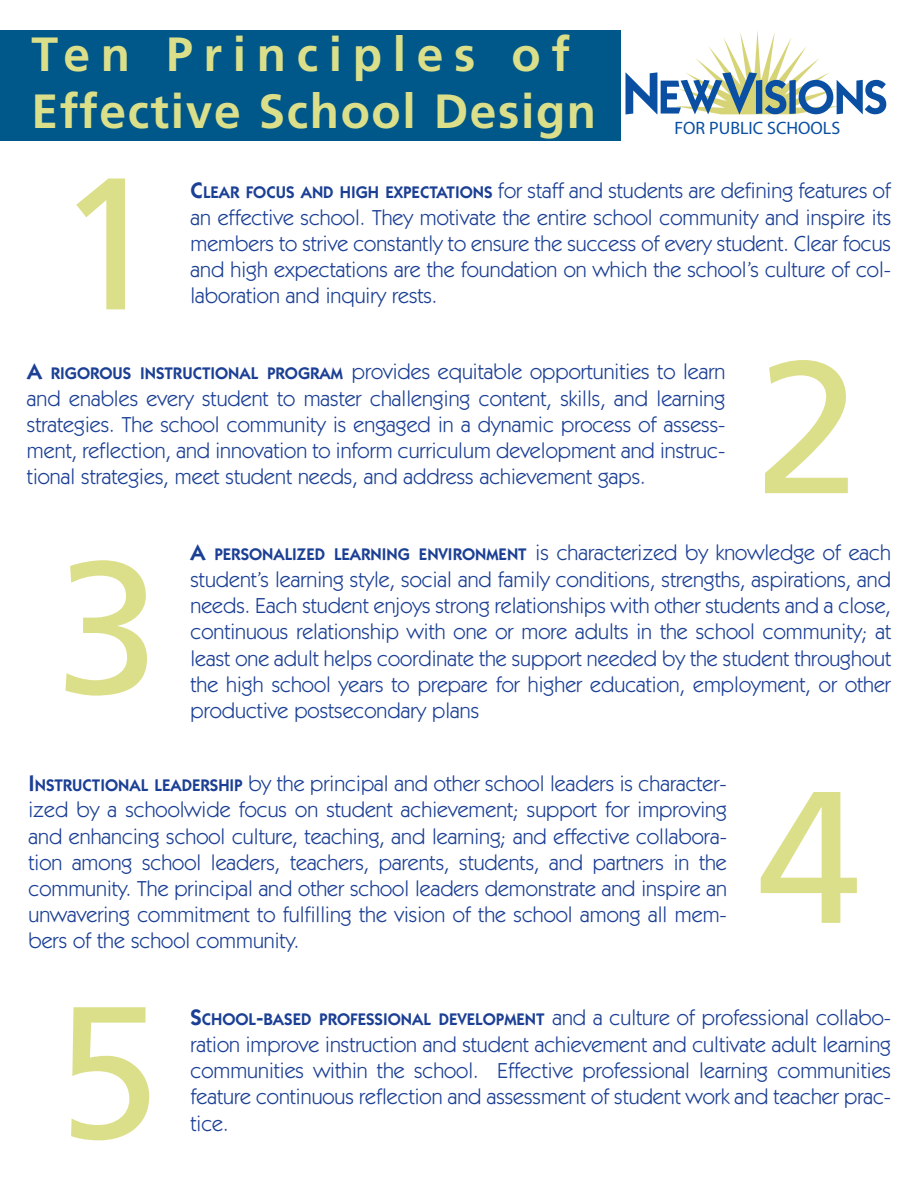
<style>
.page{position:relative;width:918px;height:1188px;background:#fff}
.page>*{position:absolute;margin:0;border:0;box-sizing:border-box;transform-origin:0 0}
.t1{font:187.5px/384px "Frutiger";color:#dcdf8a}
.t2{font:700 48px/57px "Frutiger";letter-spacing:.035em;color:#dcdf8a}
.t3{font:21.75px/26.2px "Itc Kabel";color:#1b3f94;text-align:justify}
.t4{font:18px "Itc Kabel";color:#0a4fa2}
.t5{font:600 16.8px "Itc Kabel";color:#1b3f94}
.s1{font-weight:600;font-size:22.5px}
.s2{font-weight:600;font-size:16.8px}
.s3{font-size:22.5px}
.s4{font-weight:400;font-size:21.75px}
</style>
<div class="page">
<div style="left:0;top:30px;width:621px;height:111px;background:#005789"></div>
<svg style="left:626px;top:31px;width:260px;height:83px"></svg>
<h2 class="t2" style="left:32px;top:29px;width:566px">Ten Principles of<br>Effective School Design</h2>
<p class="t4" style="left:674px;top:121px;width:167px">FOR PUBLIC SCHOOLS</p>
<h1 class="t1" style="left:56px;top:67px;width:106px">1<br>3</h1>
<p class="t3" style="left:190px;top:179px;width:702px"><span class="s1">C</span><span class="s2">LEAR FOCUS AND HIGH EXPECTATIONS</span> for staff and students are defining features of an effective school. They motivate the entire school community and inspire its members to strive constantly to ensure the success of every student. Clear focus and high expectations are the foundation on which the school’s culture of col&shy;laboration and inquiry rests.</p>
<p class="t3" style="left:27px;top:360px;width:700px"><span class="s1">A</span> <span class="s2">RIGOROUS INSTRUCTIONAL PROGRAM</span> provides equitable opportunities to learn and enables every student to master challenging content, skills, and learning strategies. The school community is engaged in a dynamic process of assess&shy;ment, reflection, and innovation to inform curriculum development and instruc&shy;tional strategies, meet student needs, and address achievement gaps.</p>
<h1 class="t1" style="left:756px;top:250px;width:106px">2</h1>
<p class="t3" style="left:190px;top:541px;width:702px"><span class="s1">A</span> <span class="s2">PERSONALIZED LEARNING ENVIRONMENT</span> is characterized by knowledge of each student’s learning style, social and family conditions, strengths, aspirations, and needs. Each student enjoys strong relationships with other students and a close, continuous relationship with one or more adults in the school community; at least one adult helps coordinate the support needed by the student throughout the high school years to prepare for higher education, employment, or other productive postsecondary plans</p>
<p class="t3" style="left:28px;top:772px;width:700px"><span class="s1">I</span><span class="s2">NSTRUCTIONAL LEADERSHIP</span> by the principal and other school leaders is character&shy;ized by a schoolwide focus on student achievement; support for improving and enhancing school culture, teaching, and learning; and effective collabora&shy;tion among school leaders, teachers, parents, students, and partners in the community. The principal and other school leaders demonstrate and inspire an unwavering commitment to fulfilling the vision of the school among all mem&shy;bers of the school community.</p>
<h1 class="t1" style="left:757px;top:680px;width:106px">4</h1>
<h1 class="t1" style="left:56px;top:895px;width:106px">5</h1>
<p class="t5" style="left:190px;top:1014px;width:702px"><span class="s3">S</span>CHOOL<span class="s3">-</span>BASED PROFESSIONAL DEVELOPMENT <span class="s4">and a culture of professional collabo-</span></p>
<p class="t3" style="left:191px;top:1033px;width:702px">ration improve instruction and student achievement and cultivate adult learning communities within the school. Effective professional learning communities feature continuous reflection and assessment of student work and teacher prac&shy;tice.</p>
</div>
